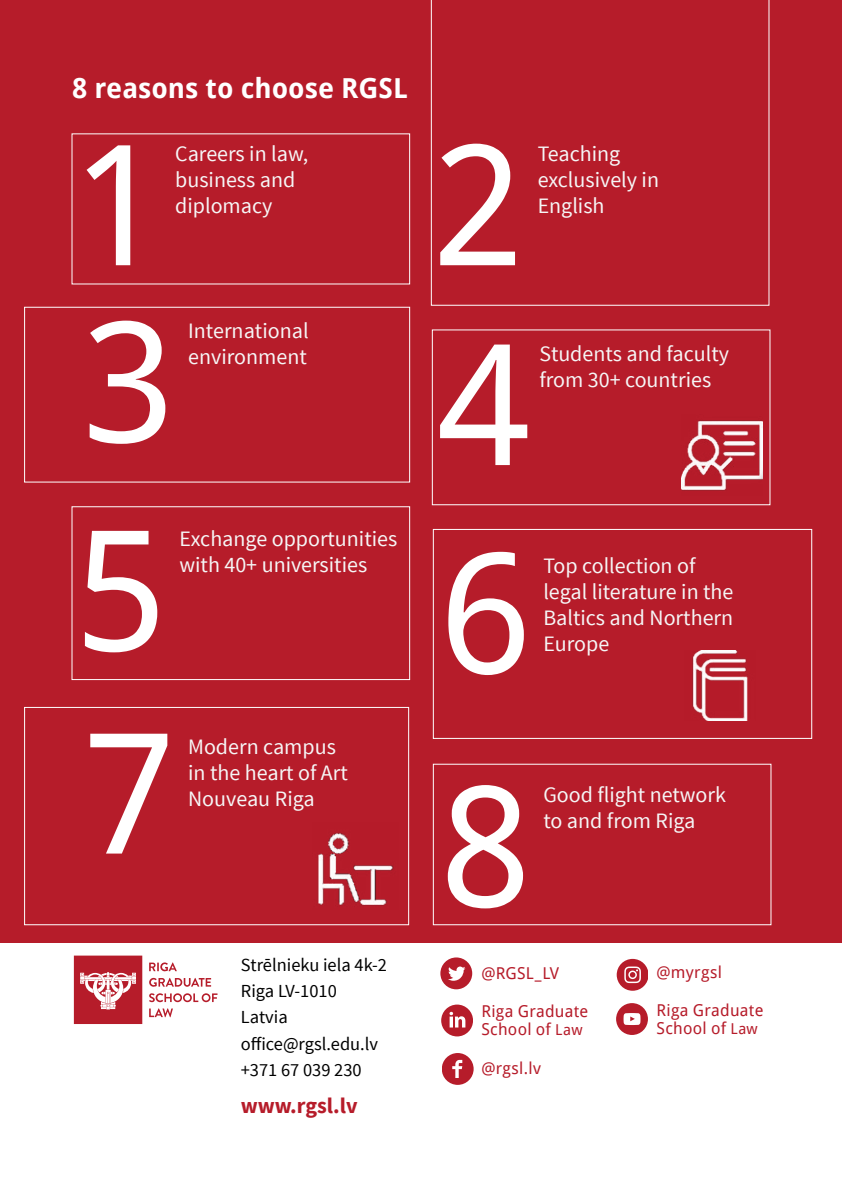
<style>
.page{position:relative;width:842px;height:1191px;background:#fff}
.page>*{position:absolute;margin:0;border:0;box-sizing:border-box;transform-origin:0 0}
.t1{font:167.8px/233.2px "Droid Sans";color:#fff}
.t2{font:700 27.6px "Droid Sans";color:#fff}
.t3{font:22px/26px "Source Sans Pro";color:#f6f6f6}
.t4{font:700 22px "Source Sans Pro";color:#b61c2a}
.t5{font:18.4px/26px "Source Sans Pro";color:#000}
.t6{font:16.4px/17.4px "Droid Sans";letter-spacing:.015em;color:#b61c2a}
.s1{font-size:15px}
</style>
<div class="page">
<svg style="left:149px;top:962px;width:28px;height:9px"></svg>
<svg style="left:149px;top:978px;width:62px;height:8px"></svg>
<svg style="left:149px;top:993px;width:68px;height:9px"></svg>
<svg style="left:149px;top:1008px;width:24px;height:9px"></svg>
<svg style="left:74px;top:955px;width:68px;height:69px;background:#c44a55"></svg>
<div style="left:0;top:0;width:842px;height:942px;background:#b61c2a"></div>
<div style="left:72px;top:506px;width:338px;height:174px;border:1px solid #fff"></div>
<svg style="left:431px;top:0;width:338px;height:306px"></svg>
<div style="left:432px;top:329px;width:338px;height:176px;border:1px solid #fff"></div>
<div style="left:24px;top:307px;width:386px;height:175px;border:1px solid #fff"></div>
<div style="left:24px;top:707px;width:385px;height:218px;border:1px solid #fff"></div>
<div style="left:433px;top:529px;width:379px;height:210px;border:1px solid #fff"></div>
<div style="left:433px;top:763px;width:338px;height:162px;border:1px solid #fff"></div>
<img style="left:681px;top:420px;width:81px;height:71px">
<img style="left:692px;top:650px;width:56px;height:71px">
<img style="left:317px;top:832px;width:77px;height:74px">
<svg style="left:440px;top:957px;width:32px;height:32px"></svg>
<svg style="left:441px;top:1004px;width:31px;height:32px"></svg>
<svg style="left:442px;top:1053px;width:32px;height:31px"></svg>
<svg style="left:617px;top:959px;width:31px;height:31px"></svg>
<div style="left:616px;top:1003px;width:32px;height:32px;background:#b61c2a;border-radius:50%"></div>
<svg style="left:623px;top:1013px;width:17px;height:12px"></svg>
<p class="t2" style="left:72px;top:68px;width:337px">8 reasons to choose RGSL</p>
<h1 class="t1" style="left:72px;top:83px;width:94px">1</h1>
<h1 class="t1" style="left:432px;top:83px;width:94px">2</h1>
<p class="t3" style="left:175px;top:141px;width:135px">Careers in law, business and diplomacy</p>
<p class="t3" style="left:538px;top:141px;width:123px">Teaching exclusively in<br>English</p>
<h1 class="t1" style="left:83px;top:260px;width:94px">3</h1>
<p class="t3" style="left:188px;top:318px;width:122px">International environment</p>
<h1 class="t1" style="left:74px;top:469px;width:94px">5</h1>
<p class="t3" style="left:179px;top:526px;width:219px">Exchange opportunities with 40+ universities</p>
<h1 class="t1" style="left:83px;top:671px;width:94px">7</h1>
<p class="t3" style="left:188px;top:733px;width:161px">Modern campus in the heart of Art<br>Nouveau Riga</p>
<p class="t5" style="left:241px;top:952px;width:148px">Strēlnieku iela 4k-2<br>Riga LV-1010<br>Latvia office@rgsl.edu.lv +371 67 039 230</p>
<p class="t4" style="left:241px;top:1091px;width:118px">www.rgsl.lv</p>
<h1 class="t1" style="left:438px;top:283px;width:94px">4</h1>
<p class="t3" style="left:539px;top:341px;width:191px">Students and faculty from 30+ countries</p>
<h1 class="t1" style="left:439px;top:491px;width:94px">6<br>8</h1>
<p class="t3" style="left:543px;top:553px;width:192px">Top collection of legal literature in the<br>Baltics and Northern<br>Europe</p>
<p class="t3" style="left:543px;top:781px;width:184px">Good flight network to and from Riga</p>
<p class="t6" style="left:656px;top:963px;width:67px">@myrgsl</p>
<p class="t6" style="left:481px;top:963px;width:79px">@RGSL_LV</p>
<p class="t6" style="left:481px;top:1002px;width:109px">Riga Graduate<br>School of <span class="s1">Law</span></p>
<p class="t6" style="left:656px;top:1001px;width:109px">Riga Graduate<br>School of <span class="s1">Law</span></p>
<p class="t6" style="left:481px;top:1058px;width:61px">@rgsl.lv</p>
</div>
